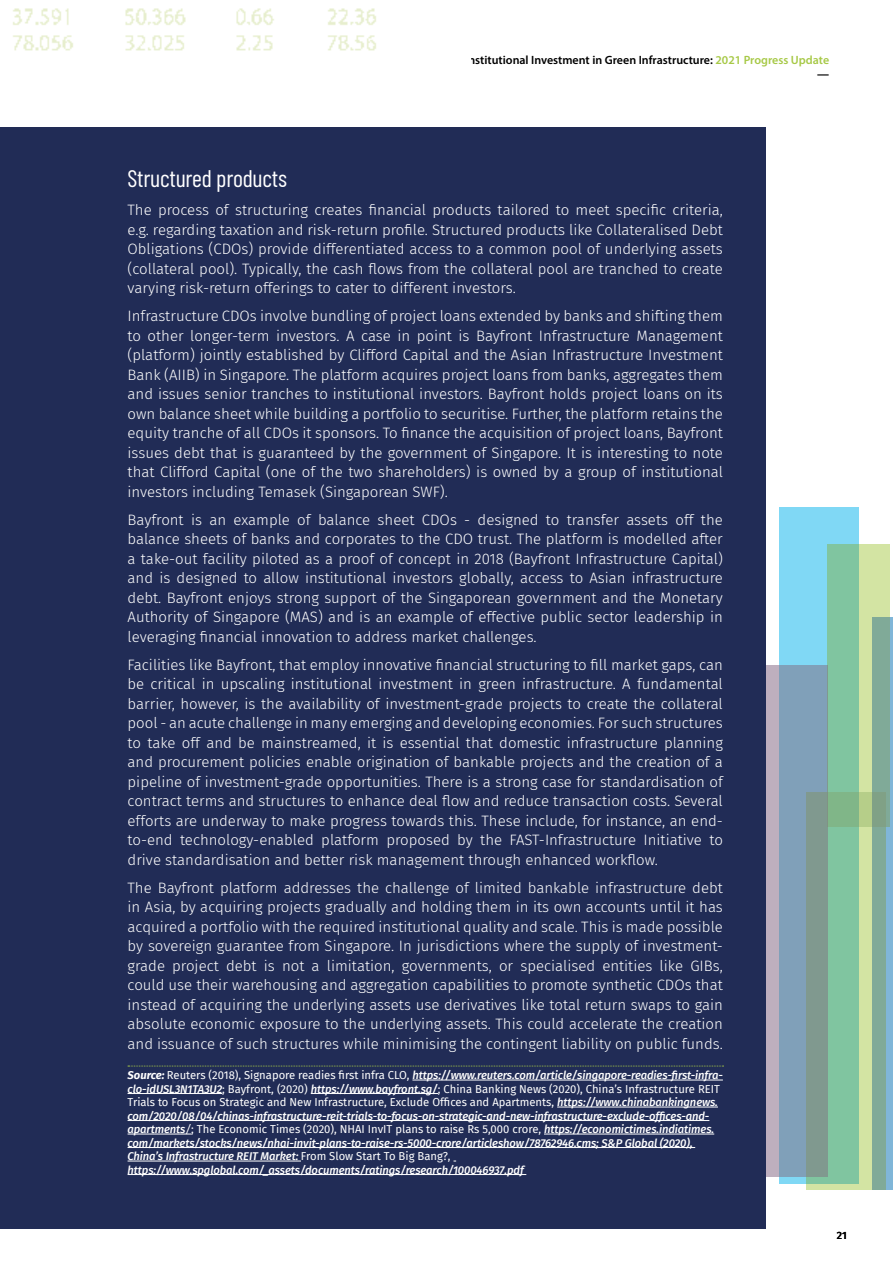
<style>
.page{position:relative;width:893px;height:1263px;background:#fff}
.page>*{position:absolute;margin:0;border:0;box-sizing:border-box;transform-origin:0 0}
.t1{font:24px "Barlow Condensed";letter-spacing:-.01em;color:#fff}
.t2{font:300 15px/19.5px "Fira Sans";color:#fff;text-align:justify}
.t3{font:600 12px/14.4px "Myriad Pro";color:#000;text-align:right}
.t4{font:italic 500 11.25px/13.5px "Fira Sans";letter-spacing:-.01em;color:#fff}
.t5{font:500 10.5px "Fira Sans";color:#000}
.s1{color:#a7c947}
.s2{font-weight:700}
.s3{font-weight:400;font-style:normal}
.s4{font-weight:400}
</style>
<div class="page">
<img style="left:13px;top:8px;width:363px;height:43px">
<div style="left:827px;top:544px;width:63px;height:283px;background:#d3e4a3"></div>
<svg style="left:779px;top:507px;width:79px;height:676px;background:#80cecd"></svg>
<svg style="left:765px;top:666px;width:62px;height:511px;background:#8fa1b8"></svg>
<svg style="left:872px;top:617px;width:21px;height:572px;background:#80afb5"></svg>
<svg style="left:806px;top:792px;width:79px;height:397px;background:#8db999"></svg>
<div style="left:0;top:128px;width:765px;height:1101px;background:#212c56"></div>
<svg style="left:128px;top:1066px;width:595px;height:1px"></svg>
<hr style="left:412px;top:1080px;width:311px;height:1px;background:#fff">
<hr style="left:128px;top:1093px;width:94px;height:1px;background:#fff">
<hr style="left:311px;top:1093px;width:127px;height:1px;background:#fff">
<hr style="left:557px;top:1107px;width:161px;height:1px;background:#fff">
<hr style="left:128px;top:1120px;width:581px;height:1px;background:#fff">
<hr style="left:128px;top:1134px;width:63px;height:1px;background:#fff">
<hr style="left:544px;top:1134px;width:170px;height:1px;background:#fff">
<hr style="left:128px;top:1147px;width:567px;height:1px;background:#fff">
<hr style="left:128px;top:1161px;width:173px;height:1px;background:#fff">
<hr style="left:128px;top:1174px;width:398px;height:1px;background:#fff">
<p class="t3" style="left:409px;top:52px;width:422px">De-risking Institutional Investment in Green Infrastructure: <span class="s1">2021 Progress Update </span><span class="s2">—</span></p>
<h1 class="t1" style="left:128px;top:161px;width:161px">Structured products</h1>
<p class="t2" style="left:128px;top:200px;width:597px">The process of structuring creates financial products tailored to meet specific criteria, e.g. regarding taxation and risk-return profile. Structured products like Collateralised Debt Obligations (CDOs) provide differentiated access to a common pool of underlying assets (collateral pool). Typically, the cash flows from the collateral pool are tranched to create varying risk-return offerings to cater to different investors.</p>
<p class="t2" style="left:128px;top:306px;width:597px">Infrastructure CDOs involve bundling of project loans extended by banks and shifting them to other longer-term investors. A case in point is Bayfront Infrastructure Management (platform) jointly established by Clifford Capital and the Asian Infrastructure Investment Bank (AIIB) in Singapore. The platform acquires project loans from banks, aggregates them and issues senior tranches to institutional investors. Bayfront holds project loans on its own balance sheet while building a portfolio to securitise. Further, the platform retains the equity tranche of all CDOs it sponsors. To finance the acquisition of project loans, Bayfront issues debt that is guaranteed by the government of Singapore. It is interesting to note that Clifford Capital (one of the two shareholders) is owned by a group of institutional investors including Temasek (Singaporean SWF).</p>
<p class="t2" style="left:128px;top:509px;width:597px">Bayfront is an example of balance sheet CDOs - designed to transfer assets off the balance sheets of banks and corporates to the CDO trust. The platform is modelled after a take-out facility piloted as a proof of concept in 2018 (Bayfront Infrastructure Capital) and is designed to allow institutional investors globally, access to Asian infrastructure debt. Bayfront enjoys strong support of the Singaporean government and the Monetary Authority of Singapore (MAS) and is an example of effective public sector leadership in leveraging financial innovation to address market challenges.</p>
<p class="t2" style="left:128px;top:654px;width:597px">Facilities like Bayfront, that employ innovative financial structuring to fill market gaps, can be critical in upscaling institutional investment in green infrastructure. A fundamental barrier, however, is the availability of investment-grade projects to create the collateral pool - an acute challenge in many emerging and developing economies. For such structures to take off and be mainstreamed, it is essential that domestic infrastructure planning and procurement policies enable origination of bankable projects and the creation of a pipeline of investment-grade opportunities. There is a strong case for standardisation of contract terms and structures to enhance deal flow and reduce transaction costs. Several efforts are underway to make progress towards this. These include, for instance, an end&shy;to-end technology-enabled platform proposed by the FAST-Infrastructure Initiative to drive standardisation and better risk management through enhanced workflow.</p>
<p class="t2" style="left:128px;top:877px;width:597px">The Bayfront platform addresses the challenge of limited bankable infrastructure debt in Asia, by acquiring projects gradually and holding them in its own accounts until it has acquired a portfolio with the required institutional quality and scale. This is made possible by sovereign guarantee from Singapore. In jurisdictions where the supply of investment&shy;grade project debt is not a limitation, governments, or specialised entities like GIBs, could use their warehousing and aggregation capabilities to promote synthetic CDOs that instead of acquiring the underlying assets use derivatives like total return swaps to gain absolute economic exposure to the underlying assets. This could accelerate the creation and issuance of such structures while minimising the contingent liability on public funds.</p>
<p class="t4" style="left:128px;top:1068px;width:597px"><span class="s2">Source:</span> <span class="s3">Reuters (2018), Signapore readies first infra CLO,</span> https://www.reuters.com/article/singapore-readies-first-infra&shy;clo-idUSL3N1TA3U2<span class="s3">; Bayfront, (2020)</span> https://www.bayfront.sg/<span class="s3">; China Banking News (2020), China’s Infrastructure REIT Trials to Focus on Strategic and New Infrastructure, Exclude Offices and Apartments,</span> https://www.chinabankingnews. com/2020/08/04/chinas-infrastructure-reit-trials-to-focus-on-strategic-and-new-infrastructure-exclude-offices-and&shy;apartments<span class="s4">/</span><span class="s3">; The Economic Times (2020), NHAI InvIT plans to raise Rs 5,000 crore,</span> https://economictimes.indiatimes. com/markets/stocks/news/nhai-invit-plans-to-raise-rs-5000-crore/articleshow/78762946.cms; S&amp;P Global (2020), China’s Infrastructure REIT Market: <span class="s3">From Slow Start To Big Bang?, </span>https://www.spglobal.com/_assets/documents/ratings/research/100046937.pdf</p>
<p class="t5" style="left:837px;top:1227px;width:11px">21</p>
</div>
